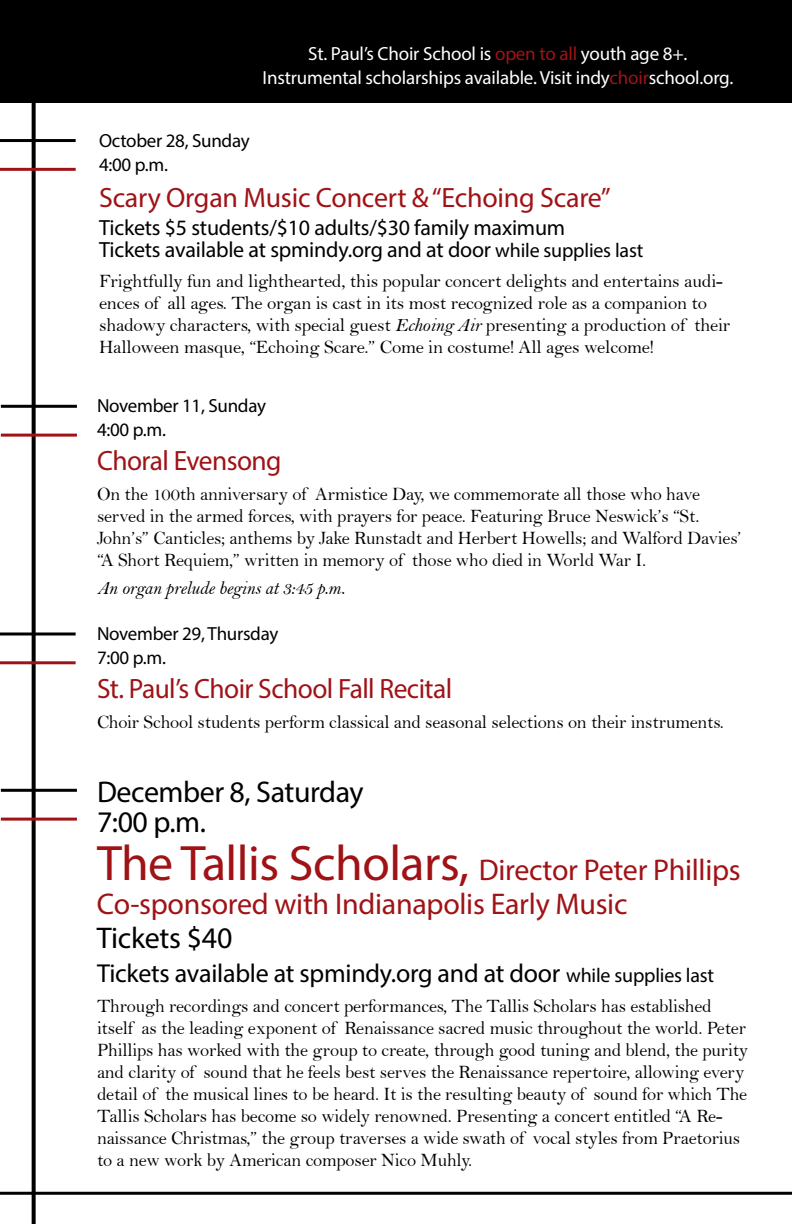
<style>
.page{position:relative;width:792px;height:1224px;background:#fff}
.page>*{position:absolute;margin:0;border:0;box-sizing:border-box;transform-origin:0 0}
.t1{font:30px/34px "Myriad Pro";letter-spacing:-.01em;color:#9f1317}
.t2{font:30px/30px "Myriad Pro";letter-spacing:-.015em;color:#000}
.t3{font:28px "Myriad Pro";letter-spacing:-.02em;color:#9f1317}
.t4{font:26px "Myriad Pro";letter-spacing:-.01em;color:#000}
.t5{font:22px/22px "Myriad Pro";letter-spacing:-.01em;color:#000}
.t6{font:19px/22px "Bell";letter-spacing:-.01em;color:#000}
.t7{font:19px/24px "Myriad Pro";letter-spacing:-.01em;color:#fff;text-align:center}
.t8{font:19px/24px "Myriad Pro";letter-spacing:-.015em;color:#000}
.t9{font:19px "Bell MT Italic";letter-spacing:-.01em;color:#000}
.s1{color:#9f1317}
.s2{font-size:20px}
.s3{font-family:"Bell MT Italic"}
.s4{font-size:50px}
</style>
<div class="page">
<svg style="left:32px;top:102px;width:4px;height:1122px;fill:#000"></svg>
<div style="left:0;top:0;width:792px;height:102px;background:#000"></div>
<hr style="left:0;top:139px;width:76px;height:3px;background:#000">
<hr style="left:0;top:168px;width:76px;height:3px;background:#9f1317">
<hr style="left:0;top:1192px;width:792px;height:3px;background:#000">
<hr style="left:1px;top:405px;width:76px;height:3px;background:#000">
<hr style="left:1px;top:434px;width:76px;height:3px;background:#9f1317">
<hr style="left:1px;top:789px;width:76px;height:3px;background:#000">
<hr style="left:1px;top:818px;width:76px;height:3px;background:#9f1317">
<svg style="left:0;top:632px;width:76px;height:4px"></svg>
<hr style="left:0;top:661px;width:76px;height:3px;background:#9f1317">
<p class="t7" style="left:263px;top:41px;width:472px">St. Paul’s Choir School is <span class="s1">open to all</span> youth age 8+.<br>Instrumental scholarships available. Visit indy<span class="s1">choir</span>school.org.</p>
<p class="t8" style="left:99px;top:128px;width:152px">October 28, Sunday<br>4:00 p.m.</p>
<h2 class="t3" style="left:99px;top:180px;width:513px">Scary Organ Music Concert &amp; “Echoing Scare”</h2>
<p class="t5" style="left:99px;top:216px;width:546px">Tickets $5 students/$10 adults/$30 family maximum<br>Tickets available at spmindy.org and at door <span class="s2">while supplies last</span></p>
<p class="t6" style="left:99px;top:270px;width:633px">Frightfully fun and lighthearted, this popular concert delights and entertains audi&shy;ences of all ages. The organ is cast in its most recognized role as a companion to shadowy characters, with special guest <span class="s3">Echoing Air</span> presenting a production of their Halloween masque, “Echoing Scare.” Come in costume! All ages welcome!</p>
<p class="t8" style="left:97px;top:393px;width:171px">November 11, Sunday<br>4:00 p.m.</p>
<h2 class="t3" style="left:97px;top:443px;width:186px">Choral Evensong</h2>
<p class="t6" style="left:97px;top:483px;width:646px">On the 100th anniversary of Armistice Day, we commemorate all those who have served in the armed forces, with prayers for peace. Featuring Bruce Neswick’s “St.<br>John’s” Canticles; anthems by Jake Runstadt and Herbert Howells; and Walford Davies’ “A Short Requiem,” written in memory of those who died in World War I.</p>
<p class="t9" style="left:97px;top:577px;width:249px">An organ prelude begins at 3:45 p.m.</p>
<p class="t8" style="left:97px;top:621px;width:183px">November 29, Thursday<br>7:00 p.m.</p>
<h2 class="t3" style="left:97px;top:671px;width:357px">St. Paul’s Choir School Fall Recital</h2>
<p class="t6" style="left:97px;top:711px;width:628px">Choir School students perform classical and seasonal selections on their instruments.</p>
<h1 class="t2" style="left:97px;top:776px;width:268px">December 8, Saturday<br>7:00 p.m.</h1>
<h1 class="t1" style="left:97px;top:852px;width:645px"><span class="s4">The Tallis Scholars,</span> Director Peter Phillips<br>Co-sponsored with Indianapolis Early Music</h1>
<h1 class="t2" style="left:97px;top:922px;width:137px">Tickets $40</h1>
<h3 class="t4" style="left:97px;top:957px;width:619px">Tickets available at spmindy.org and at door <span class="s2">while supplies last</span></h3>
<p class="t6" style="left:97px;top:995px;width:653px">Through recordings and concert performances, The Tallis Scholars has established itself as the leading exponent of Renaissance sacred music throughout the world. Peter Phillips has worked with the group to create, through good tuning and blend, the purity and clarity of sound that he feels best serves the Renaissance repertoire, allowing every detail of the musical lines to be heard. It is the resulting beauty of sound for which The Tallis Scholars has become so widely renowned. Presenting a concert entitled “A Re&shy;naissance Christmas,” the group traverses a wide swath of vocal styles from Praetorius to a new work by American composer Nico Muhly.</p>
</div>
